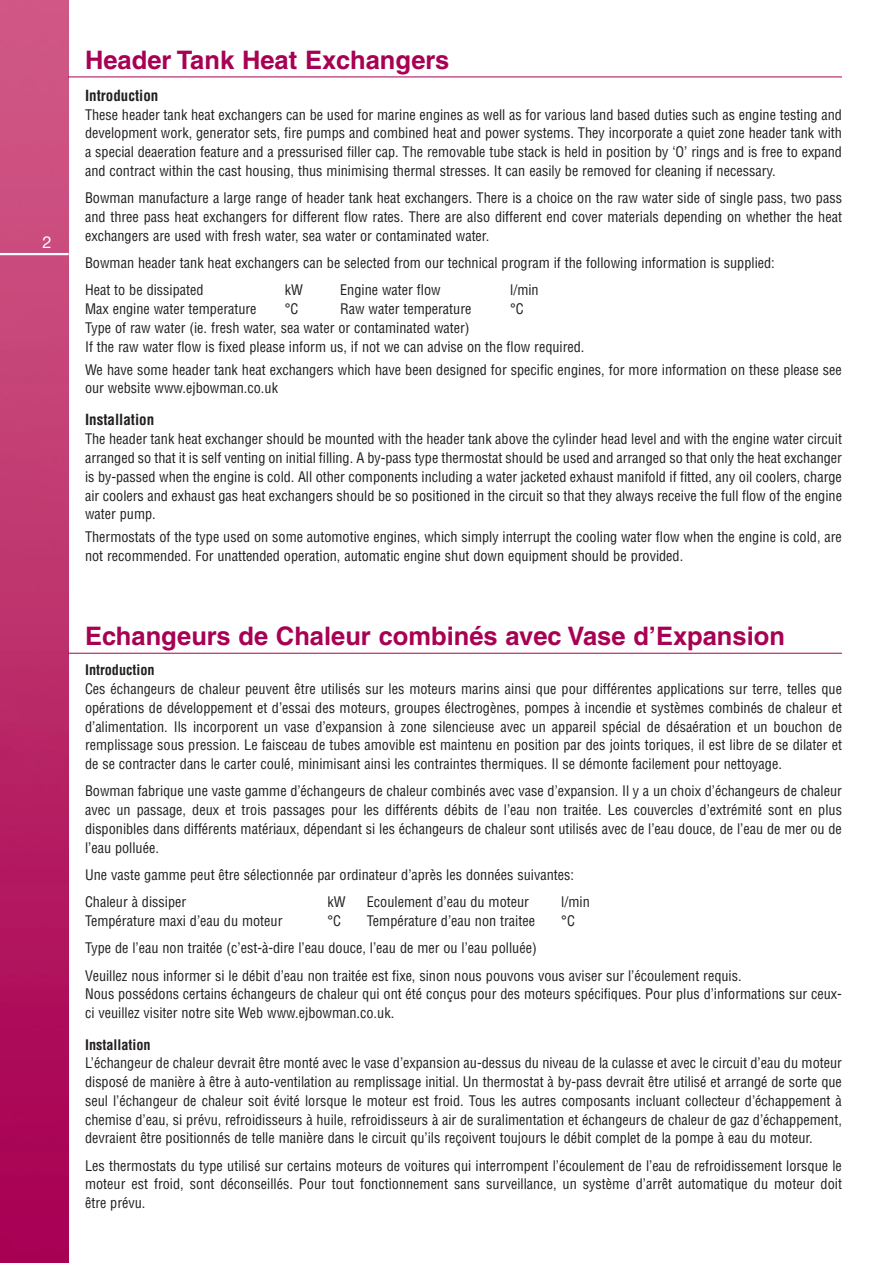
<style>
.page{position:relative;width:893px;height:1263px;background:#fff}
.page>*{position:absolute;margin:0;border:0;box-sizing:border-box;transform-origin:0 0}
.t1{font:700 25.5px "Helvetica";color:#a80154}
.t2{font:16.5px "Helvetica Neue";color:#fff}
.t3{font:700 condensed 15px "Helvetica";color:#231f20}
.t4{font:condensed 14.25px/18.8px "Helvetica";color:#231f20;text-align:justify}
.t5{font:700 condensed 14.25px "Helvetica";color:#231f20}
</style>
<div class="page">
<img style="left:0;top:0;width:68px;height:1263px">
<hr style="left:68px;top:77px;width:774px;height:1px;background:#a80154">
<hr style="left:0;top:253px;width:69px;height:2px;background:#fff">
<hr style="left:68px;top:653px;width:774px;height:1px;background:#a80154">
<p class="t2" style="left:43px;top:236px;width:11px">2</p>
<h1 class="t1" style="left:85px;top:51px;width:366px">Header Tank Heat Exchangers</h1>
<p class="t3" style="left:85px;top:87px;width:75px">Introduction</p>
<p class="t4" style="left:85px;top:105px;width:758px">These header tank heat exchangers can be used for marine engines as well as for various land based duties such as engine testing and development work, generator sets, fire pumps and combined heat and power systems. They incorporate a quiet zone header tank with a special deaeration feature and a pressurised filler cap. The removable tube stack is held in position by ‘O’ rings and is free to expand and contract within the cast housing, thus minimising thermal stresses. It can easily be removed for cleaning if necessary.</p>
<p class="t4" style="left:85px;top:189px;width:758px">Bowman manufacture a large range of header tank heat exchangers. There is a choice on the raw water side of single pass, two pass and three pass heat exchangers for different flow rates. There are also different end cover materials depending on whether the heat exchangers are used with fresh water, sea water or contaminated water.</p>
<p class="t4" style="left:85px;top:249px;width:691px;line-height:27.3px">Bowman header tank heat exchangers can be selected from our technical program if the following information is supplied:<br>Heat to be dissipated</p>
<p class="t4" style="left:285px;top:281px;width:20px">kW</p>
<p class="t4" style="left:340px;top:281px;width:102px">Engine water flow</p>
<p class="t4" style="left:510px;top:281px;width:30px">l/min</p>
<p class="t4" style="left:85px;top:300px;width:173px">Max engine water temperature</p>
<p class="t4" style="left:285px;top:300px;width:15px">°C</p>
<p class="t4" style="left:340px;top:300px;width:133px">Raw water temperature</p>
<p class="t4" style="left:510px;top:300px;width:15px">°C</p>
<p class="t4" style="left:85px;top:318px;width:501px">Type of raw water (ie. fresh water, sea water or contaminated water)<br>If the raw water flow is fixed please inform us, if not we can advise on the flow required.</p>
<p class="t4" style="left:85px;top:360px;width:758px">We have some header tank heat exchangers which have been designed for specific engines, for more information on these please see our website www.ejbowman.co.uk</p>
<p class="t3" style="left:85px;top:411px;width:71px">Installation</p>
<p class="t4" style="left:85px;top:430px;width:758px">The header tank heat exchanger should be mounted with the header tank above the cylinder head level and with the engine water circuit arranged so that it is self venting on initial filling. A by-pass type thermostat should be used and arranged so that only the heat exchanger is by-passed when the engine is cold. All other components including a water jacketed exhaust manifold if fitted, any oil coolers, charge air coolers and exhaust gas heat exchangers should be so positioned in the circuit so that they always receive the full flow of the engine water pump.</p>
<p class="t4" style="left:85px;top:528px;width:758px">Thermostats of the type used on some automotive engines, which simply interrupt the cooling water flow when the engine is cold, are not recommended. For unattended operation, automatic engine shut down equipment should be provided.</p>
<h1 class="t1" style="left:85px;top:626px;width:701px">Echangeurs de Chaleur combinés avec Vase d’Expansion</h1>
<p class="t5" style="left:85px;top:662px;width:71px">Introduction</p>
<p class="t4" style="left:85px;top:680px;width:758px">Ces échangeurs de chaleur peuvent être utilisés sur les moteurs marins ainsi que pour différentes applications sur terre, telles que opérations de développement et d’essai des moteurs, groupes électrogènes, pompes à incendie et systèmes combinés de chaleur et d’alimentation. Ils incorporent un vase d’expansion à zone silencieuse avec un appareil spécial de désaération et un bouchon de remplissage sous pression. Le faisceau de tubes amovible est maintenu en position par des joints toriques, il est libre de se dilater et de se contracter dans le carter coulé, minimisant ainsi les contraintes thermiques. Il se démonte facilement pour nettoyage.</p>
<p class="t4" style="left:85px;top:782px;width:758px">Bowman fabrique une vaste gamme d’échangeurs de chaleur combinés avec vase d’expansion. Il y a un choix d’échangeurs de chaleur avec un passage, deux et trois passages pour les différents débits de l’eau non traitée. Les couvercles d’extrémité sont en plus disponibles dans différents matériaux, dépendant si les échangeurs de chaleur sont utilisés avec de l’eau douce, de l’eau de mer ou de l’eau polluée.</p>
<p class="t4" style="left:85px;top:861px;width:490px;line-height:27.3px">Une vaste gamme peut être sélectionnée par ordinateur d’après les données suivantes:<br>Chaleur à dissiper</p>
<p class="t4" style="left:327px;top:893px;width:20px">kW</p>
<p class="t4" style="left:367px;top:893px;width:164px">Ecoulement d’eau du moteur</p>
<p class="t4" style="left:561px;top:893px;width:30px">l/min</p>
<p class="t4" style="left:85px;top:912px;width:199px">Température maxi d’eau du moteur</p>
<p class="t4" style="left:327px;top:912px;width:15px">°C</p>
<p class="t4" style="left:367px;top:912px;width:170px">Température d’eau non traitee</p>
<p class="t4" style="left:561px;top:912px;width:15px">°C</p>
<p class="t4" style="left:85px;top:935px;width:658px;line-height:27.3px">Type de l’eau non traitée (c’est-à-dire l’eau douce, l’eau de mer ou l’eau polluée)<br>Veuillez nous informer si le débit d’eau non traitée est fixe, sinon nous pouvons vous aviser sur l’écoulement requis.</p>
<p class="t4" style="left:85px;top:985px;width:758px">Nous possédons certains échangeurs de chaleur qui ont été conçus pour des moteurs spécifiques. Pour plus d’informations sur ceux&shy;ci veuillez visiter notre site Web www.ejbowman.co.uk.</p>
<p class="t5" style="left:85px;top:1036px;width:67px">Installation</p>
<p class="t4" style="left:85px;top:1054px;width:758px">L’échangeur de chaleur devrait être monté avec le vase d’expansion au-dessus du niveau de la culasse et avec le circuit d’eau du moteur disposé de manière à être à auto-ventilation au remplissage initial. Un thermostat à by-pass devrait être utilisé et arrangé de sorte que seul l’échangeur de chaleur soit évité lorsque le moteur est froid. Tous les autres composants incluant collecteur d’échappement à chemise d’eau, si prévu, refroidisseurs à huile, refroidisseurs à air de suralimentation et échangeurs de chaleur de gaz d’échappement, devraient être positionnés de telle manière dans le circuit qu’ils reçoivent toujours le débit complet de la pompe à eau du moteur.</p>
<p class="t4" style="left:85px;top:1156px;width:758px">Les thermostats du type utilisé sur certains moteurs de voitures qui interrompent l’écoulement de l’eau de refroidissement lorsque le moteur est froid, sont déconseillés. Pour tout fonctionnement sans surveillance, un système d’arrêt automatique du moteur doit être prévu.</p>
</div>
